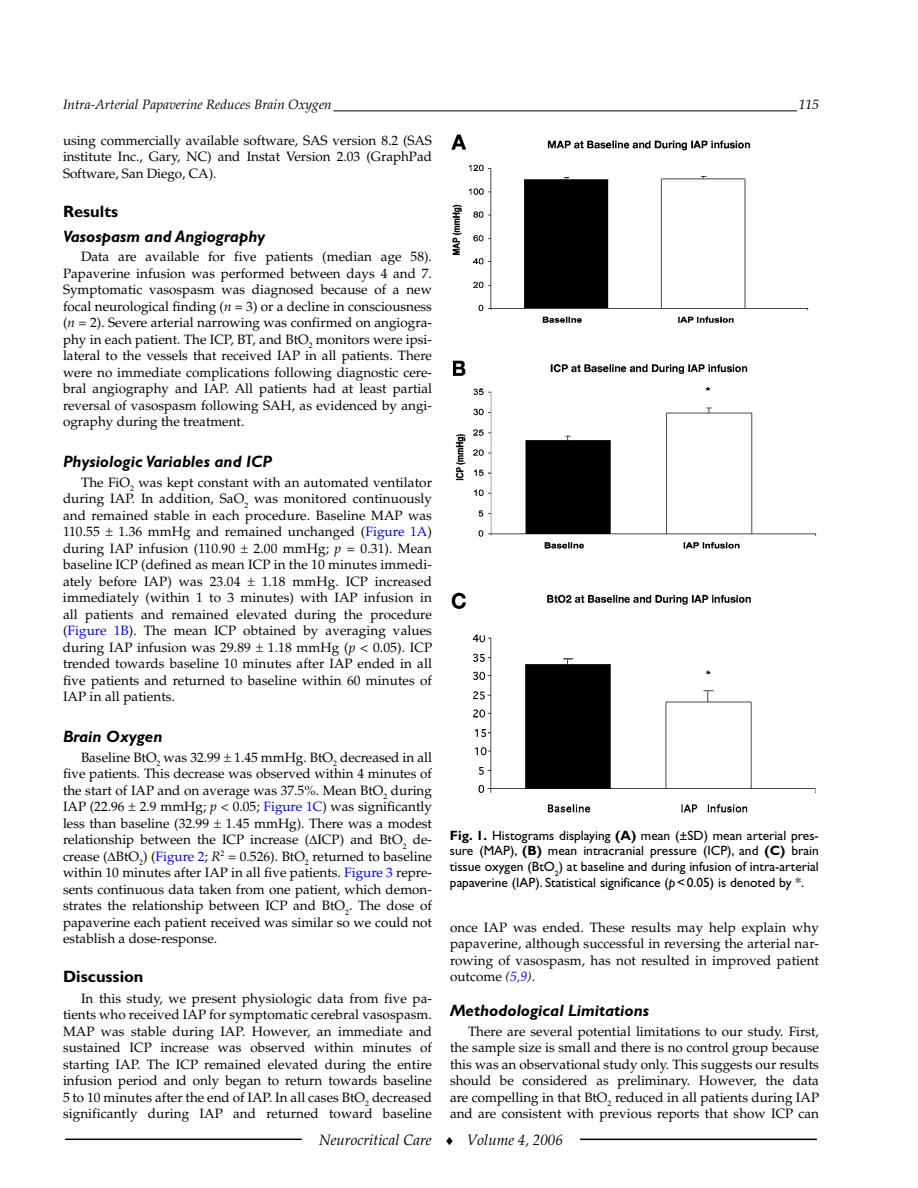
<style>
.page{position:relative;width:918px;height:1188px;background:#fff}
.page>*{position:absolute;margin:0;border:0;box-sizing:border-box;transform-origin:0 0}
.t1{font:italic 700 16.5px "Gill Sans";color:#000}
.t2{font:700 16.5px "Gill Sans";color:#000}
.t3{font:italic 15px "Palatino";color:#000}
.t4{font:13.5px/16.5px "Palatino";letter-spacing:.005em;color:#000;text-align:justify}
.t5{font:13.5px/15.8px "Gill Sans";color:#000;text-align:justify}
.t6{font:italic 13.5px "Palatino";color:#000}
.s1{font-style:italic}
.s2{color:#00f}
.s3{font-weight:700}
.s4{font-style:italic;color:#00f}
.s5{font-family:"Tn Q";font-style:normal;font-size:12px}
</style>
<div class="page">
<hr style="left:333px;top:110px;width:464px;height:1px;background:#000">
<hr style="left:65px;top:1139px;width:237px;height:1px;background:#000">
<hr style="left:580px;top:1139px;width:237px;height:1px;background:#000">
<img style="left:451px;top:134px;width:366px;height:679px">
<p class="t6" style="left:63px;top:97px;width:270px">Intra-Arterial Papaverine Reduces Brain Oxygen</p>
<p class="t6" style="left:799px;top:97px;width:22px">115</p>
<p class="t4" style="left:63px;top:132px;width:371px">using commercially available software, SAS version 8.2 (SAS institute Inc., Gary, NC) and Instat Version 2.03 (GraphPad Software, San Diego, CA).</p>
<p class="t2" style="left:63px;top:202px;width:57px">Results</p>
<p class="t1" style="left:63px;top:227px;width:204px">Vasospasm and Angiography</p>
<p class="t4" style="left:63px;top:249px;width:371px;text-indent:18px">Data are available for five patients (median age 58).<br>Papaverine infusion was performed between days 4 and 7.<br>Symptomatic vasospasm was diagnosed because of a new focal neurological finding (<span class="s1">n</span> = 3) or a decline in consciousness (<span class="s1">n</span> = 2). Severe arterial narrowing was confirmed on angiogra&shy;phy in each patient. The ICP, BT, and BtO<sub>2</sub> monitors were ipsi&shy;lateral to the vessels that received IAP in all patients. There were no immediate complications following diagnostic cere&shy;bral angiography and IAP. All patients had at least partial reversal of vasospasm following SAH, as evidenced by angi&shy;ography during the treatment.</p>
<p class="t1" style="left:63px;top:452px;width:211px">Physiologic Variables and ICP</p>
<p class="t4" style="left:63px;top:474px;width:370px;text-indent:18px">The FiO<sub>2</sub> was kept constant with an automated ventilator during IAP. In addition, SaO<sub>2</sub> was monitored continuously and remained stable in each procedure. Baseline MAP was 110.55</p>
<p class="t4" style="left:63px;top:524px;width:371px;text-indent:55px">1.36 mmHg and remained unchanged (<span class="s2">Figure 1A</span>) during IAP infusion (110.90</p>
<p class="t4" style="left:63px;top:540px;width:371px;text-indent:191px">2.00 mmHg; <span class="s1">p</span> = 0.31). Mean baseline ICP (defined as mean ICP in the 10 minutes immedi&shy;ately before IAP) was 23.04</p>
<p class="t4" style="left:63px;top:573px;width:371px;text-indent:199px">1.18 mmHg. ICP increased immediately (within 1 to 3 minutes) with IAP infusion in all patients and remained elevated during the procedure (<span class="s2">Figure 1B</span>). The mean ICP obtained by averaging values during IAP infusion was 29.89</p>
<p class="t4" style="left:63px;top:639px;width:371px;text-indent:205px">1.18 mmHg (<span class="s1">p</span> &lt; 0.05). ICP trended towards baseline 10 minutes after IAP ended in all five patients and returned to baseline within 60 minutes of IAP in all patients.</p>
<p class="t1" style="left:63px;top:727px;width:101px">Brain Oxygen</p>
<p class="t4" style="left:63px;top:749px;width:371px;text-indent:18px">Baseline BtO<sub>2</sub> was 32.99 1.45 mmHg. BtO<sub>2</sub> decreased in all five patients. This decrease was observed within 4 minutes of the start of IAP and on average was 37.5%. Mean BtO<sub>2</sub> during IAP (22.96 2.9 mmHg; <span class="s1">p</span> &lt; 0.05; <span class="s2">Figure 1C</span>) was significantly less than baseline (32.99 1.45 mmHg). There was a modest relationship between the ICP increase ( ICP) and BtO<sub>2</sub> de&shy;crease ( BtO<sub>2</sub>) (<span class="s2">Figure 2</span>; <span class="s1">R</span><sup>2</sup> = 0.526). BtO<sub>2</sub> returned to baseline within 10 minutes after IAP in all five patients. <span class="s2">Figure 3</span> repre&shy;sents continuous data taken from one patient, which demon&shy;strates the relationship between ICP and BtO<sub>2</sub>. The dose of papaverine each patient received was similar so we could not establish a dose-response.</p>
<p class="t2" style="left:63px;top:966px;width:82px">Discussion</p>
<p class="t4" style="left:63px;top:990px;width:371px;text-indent:18px">In this study, we present physiologic data from five pa&shy;tients who received IAP for symptomatic cerebral vasospasm.<br>MAP was stable during IAP. However, an immediate and sustained ICP increase was observed within minutes of starting IAP. The ICP remained elevated during the entire infusion period and only began to return towards base-line 5 to 10 minutes after the end of IAP. In all cases BtO<sub>2</sub> decreased significantly during IAP and returned toward baseline</p>
<p class="t5" style="left:450px;top:827px;width:370px"><span class="s3">Fig. 1.</span> Histograms displaying <span class="s3">(A)</span> mean (±SD) mean arterial pres&shy;sure (MAP), <span class="s3">(B)</span> mean intracranial pressure (ICP), and <span class="s3">(C)</span> brain tissue oxygen (BtO<sub>2</sub>) at baseline and during infusion of intra-arterial papaverine (IAP). Statistical significance (<span class="s1">p</span>&lt;0.05) is denoted by *.</p>
<p class="t4" style="left:450px;top:919px;width:371px">once IAP was ended. These results may help explain why papaverine, although successful in reversing the arterial nar&shy;rowing of vasospasm, has not resulted in improved patient outcome <span class="s1">(</span><span class="s4">5,9</span><span class="s1">)</span>.</p>
<p class="t1" style="left:450px;top:1001px;width:201px">Methodological Limitations</p>
<p class="t4" style="left:450px;top:1023px;width:371px;text-indent:18px">There are several potential limitations to our study. First, the sample size is small and there is no control group because this was an observational study only. This suggests our results should be considered as preliminary. However, the data are compelling in that BtO<sub>2</sub> reduced in all patients during IAP and are consistent with previous reports that show ICP can</p>
<p class="t3" style="left:319px;top:1131px;width:245px">Neurocritical Care <span class="s5">♦</span> Volume 4, 2006</p>
</div>
